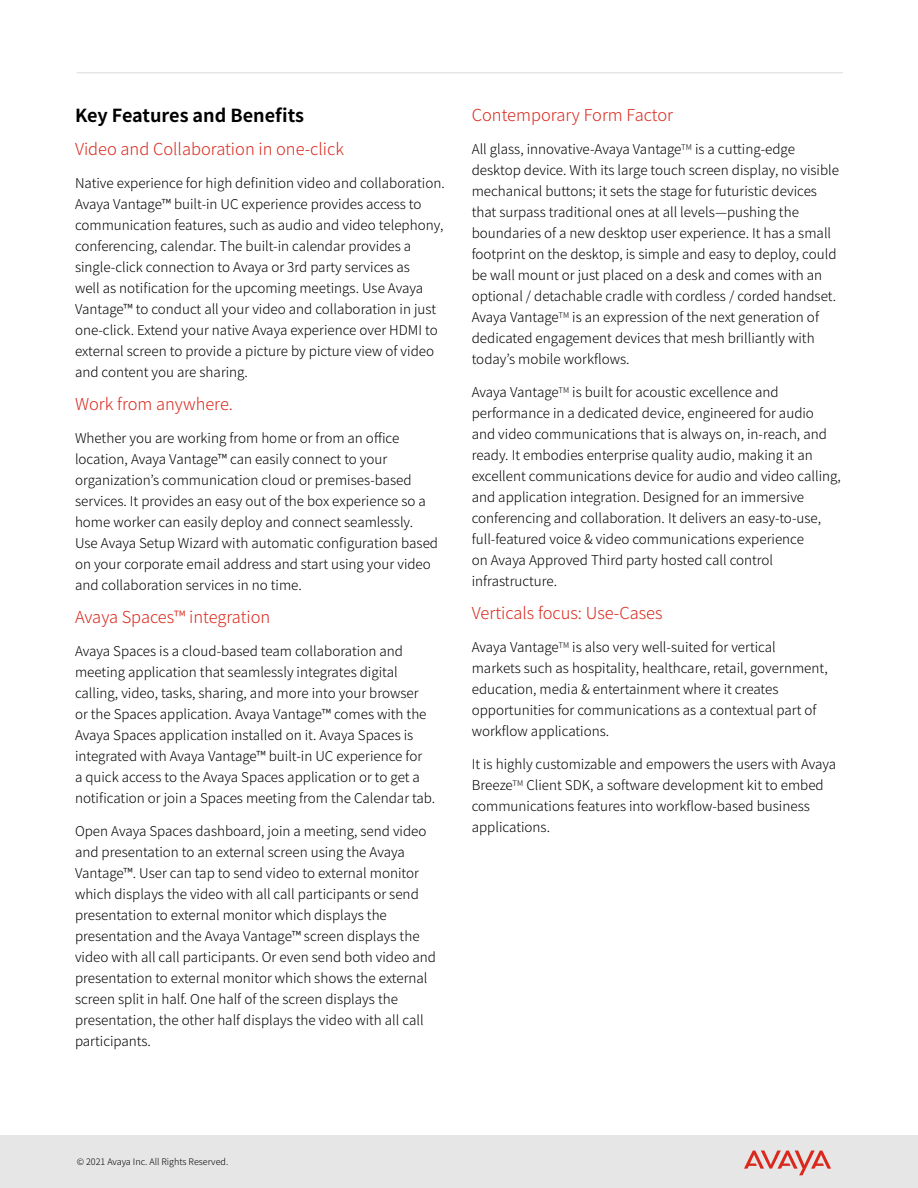
<style>
.page{position:relative;width:918px;height:1188px;background:#fff}
.page>*{position:absolute;margin:0;border:0;box-sizing:border-box;transform-origin:0 0}
.t1{font:700 18px "Noto Sans JP";color:#000}
.t2{font:300 16.5px "Noto Sans JP";color:#da291c}
.t3{font:300 13.5px/21px "Noto Sans JP";color:#000}
.t4{font:300 9px "Noto Sans JP";color:#000}
</style>
<div class="page">
<div style="left:0;top:1136px;width:918px;height:52px;background:#e6e6e6"></div>
<svg style="left:744px;top:1150px;width:87px;height:25px"></svg>
<hr style="left:76px;top:72px;width:767px;height:2px;background:#e6e6e6">
<h1 class="t1" style="left:75px;top:106px;width:230px">Key Features and Benefits</h1>
<p class="t2" style="left:75px;top:140px;width:270px">Video and Collaboration in one-click</p>
<p class="t3" style="left:75px;top:173px;width:371px">Native experience for high definition video and collaboration.<br>Avaya Vantage™ built-in UC experience provides access to communication features, such as audio and video telephony, conferencing, calendar. The built-in calendar provides a single-click connection to Avaya or 3rd party services as<br>well as notification for the upcoming meetings. Use Avaya Vantage™ to conduct all your video and collaboration in just one-click. Extend your native Avaya experience over HDMI to external screen to provide a picture by picture view of video and content you are sharing.</p>
<p class="t2" style="left:75px;top:395px;width:160px">Work from anywhere.</p>
<p class="t3" style="left:75px;top:428px;width:365px">Whether you are working from home or from an office location, Avaya Vantage™ can easily connect to your organization’s communication cloud or premises-based services. It provides an easy out of the box experience so a home worker can easily deploy and connect seamlessly.<br>Use Avaya Setup Wizard with automatic configuration based on your corporate email address and start using your video and collaboration services in no time.</p>
<p class="t2" style="left:75px;top:608px;width:197px">Avaya Spaces™ integration</p>
<p class="t3" style="left:75px;top:641px;width:362px">Avaya Spaces is a cloud-based team collaboration and meeting application that seamlessly integrates digital calling, video, tasks, sharing, and more into your browser<br>or the Spaces application. Avaya Vantage™ comes with the Avaya Spaces application installed on it. Avaya Spaces is integrated with Avaya Vantage™ built-in UC experience for<br>a quick access to the Avaya Spaces application or to get a notification or join a Spaces meeting from the Calendar tab.</p>
<p class="t3" style="left:75px;top:821px;width:362px">Open Avaya Spaces dashboard, join a meeting, send video and presentation to an external screen using the Avaya Vantage™. User can tap to send video to external monitor which displays the video with all call participants or send presentation to external monitor which displays the presentation and the Avaya Vantage™ screen displays the video with all call participants. Or even send both video and presentation to external monitor which shows the external screen split in half. One half of the screen displays the presentation, the other half displays the video with all call participants.</p>
<p class="t2" style="left:472px;top:106px;width:203px">Contemporary Form Factor</p>
<p class="t3" style="left:472px;top:139px;width:369px">All glass, innovative-Avaya Vantage<sup>TM</sup> is a cutting-edge desktop device. With its large touch screen display, no visible mechanical buttons; it sets the stage for futuristic devices that surpass traditional ones at all levels—pushing the boundaries of a new desktop user experience. It has a small footprint on the desktop, is simple and easy to deploy, could be wall mount or just placed on a desk and comes with an optional / detachable cradle with cordless / corded handset.<br>Avaya Vantage<sup>TM</sup> is an expression of the next generation of dedicated engagement devices that mesh brilliantly with today’s mobile workflows.</p>
<p class="t3" style="left:472px;top:382px;width:371px">Avaya Vantage<sup>TM</sup> is built for acoustic excellence and performance in a dedicated device, engineered for audio and video communications that is always on, in-reach, and ready. It embodies enterprise quality audio, making it an excellent communications device for audio and video calling, and application integration. Designed for an immersive conferencing and collaboration. It delivers an easy-to-use, full-featured voice &amp; video communications experience<br>on Avaya Approved Third party hosted call control infrastructure.</p>
<p class="t2" style="left:472px;top:604px;width:192px">Verticals focus: Use-Cases</p>
<p class="t3" style="left:472px;top:637px;width:358px">Avaya Vantage<sup>TM</sup> is also very well-suited for vertical markets such as hospitality, healthcare, retail, government, education, media &amp; entertainment where it creates opportunities for communications as a contextual part of workflow applications.</p>
<p class="t3" style="left:472px;top:754px;width:366px">It is highly customizable and empowers the users with Avaya Breeze<sup>TM</sup> Client SDK, a software development kit to embed communications features into workflow-based business applications.</p>
<p class="t4" style="left:77px;top:1157px;width:153px">© 2021 Avaya Inc. All Rights Reserved.</p>
</div>
